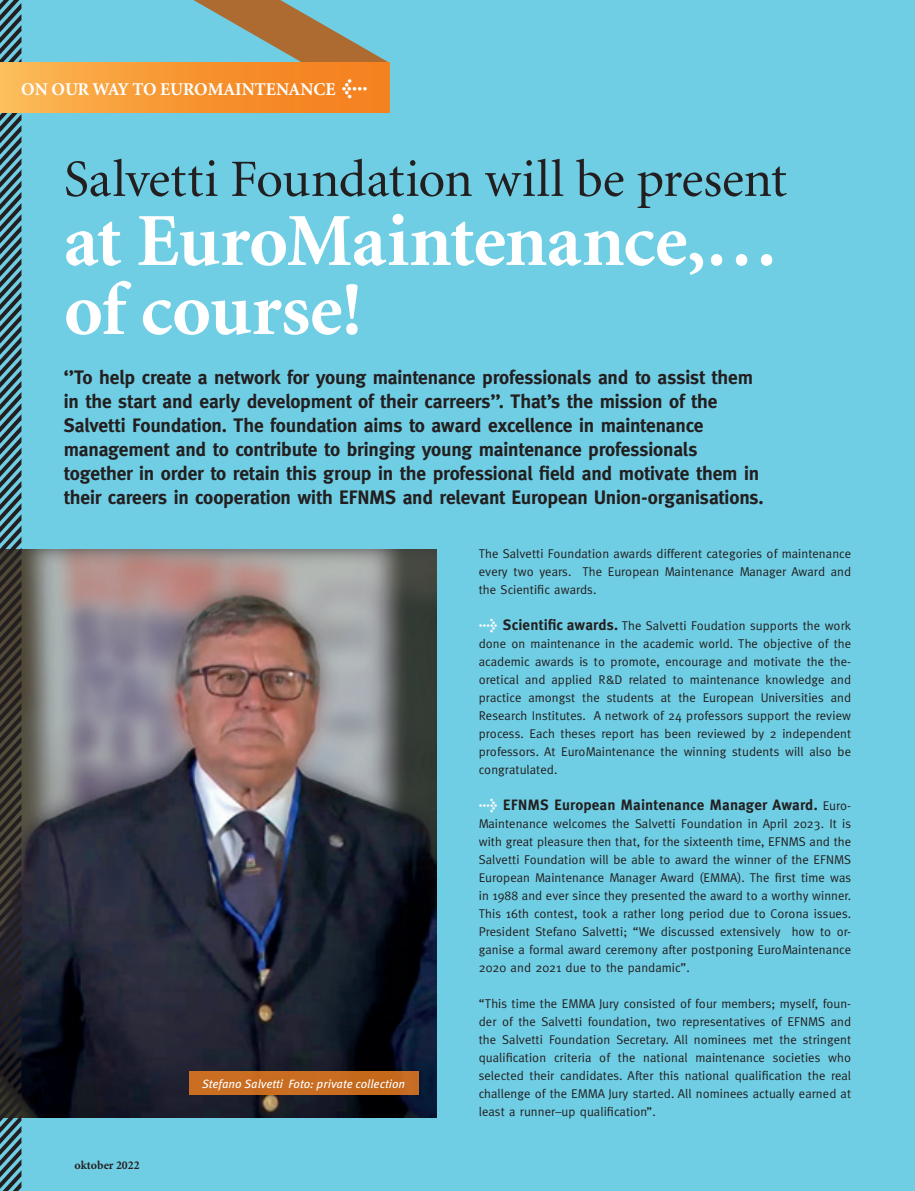
<style>
.page{position:relative;width:915px;height:1191px;background:#fff}
.page>*{position:absolute;margin:0;border:0;box-sizing:border-box;transform-origin:0 0}
.t1{font:700 75px/69px "Minion";letter-spacing:-.01em;color:#fff}
.t2{font:52.5px "Minion";letter-spacing:-.005em;color:#231f20}
.t3{font:700 19.5px/24px "Meta";letter-spacing:-.01em;color:#231f20}
.t4{font:700 18px "Minion";color:#fff}
.t5{font:700 15px "Meta Plus";color:#231f20}
.t6{font:12.75px/18px "Meta";letter-spacing:.005em;color:#231f20;text-align:justify}
.t7{font:italic 12px "Meta Pro";color:#fff}
.t8{font:700 12px "Minion";color:#231f20}
.s1{font-family:"Meta Plus";font-size:21px}
.s2{font-family:"Meta Plus";font-weight:700;font-size:15px;color:#fff}
.s3{font-family:"Meta Plus";font-weight:700;font-size:15px}
.s4{color:#fff}
.s5{font-family:"Meta";font-weight:400;font-size:12.75px}
</style>
<div class="page">
<div style="left:0;top:0;width:914px;height:1191px;background:#70cee4"></div>
<img style="left:22px;top:549px;width:414px;height:568px">
<svg style="left:0;top:0;width:22px;height:1191px"></svg>
<svg style="left:193px;top:0;width:196px;height:63px"></svg>
<div style="left:0;top:63px;width:389px;height:50px;background:linear-gradient(to right,#fbb753,#f47916)"></div>
<div style="left:189px;top:1071px;width:230px;height:23px;background:#c86d21"></div>
<h3 class="t4" style="left:21px;top:80px;width:348px">ON OUR WAY TO EUROMAINTENANCE <span class="s1">&lt;</span></h3>
<h2 class="t2" style="left:64px;top:153px;width:724px">Salvetti Foundation will be present</h2>
<h1 class="t1" style="left:64px;top:208px;width:716px">at EuroMaintenance,… of course!</h1>
<p class="t3" style="left:64px;top:365px;width:701px">‘’To help create a network for young maintenance professionals and to assist them in the start and early development of their carreers’’. That’s the mission of the Salvetti Foundation. The foundation aims to award excellence in maintenance management and to contribute to bringing young maintenance professionals together in order to retain this group in the professional field and motivate them in their careers in cooperation with EFNMS and relevant European Union-organisations.</p>
<p class="t8" style="left:74px;top:1158px;width:67px">oktober 2022</p>
<p class="t7" style="left:202px;top:1074px;width:204px">Stefano Salvetti Foto: private collection</p>
<p class="t6" style="left:478px;top:544px;width:374px">The Salvetti Foundation awards different categories of maintenance every two years. The European Maintenance Manager Award and the Scientific awards.</p>
<p class="t6" style="left:478px;top:616px;width:374px"><span class="s2">&gt;</span> <span class="s3">Scientific awards.</span> The Salvetti Foudation supports the work done on maintenance in the academic world. The objective of the academic awards is to promote, encourage and motivate the the&shy;oretical and applied R&amp;D related to maintenance knowledge and practice amongst the students at the European Universities and Research Institutes. A network of 24 professors support the review process. Each theses report has been reviewed by 2 independent professors. At EuroMaintenance the winning students will also be congratulated.</p>
<p class="t5" style="left:478px;top:796px;width:374px"><span class="s4">&gt;</span> EFNMS European Maintenance Manager Award. <span class="s5">Euro-</span></p>
<p class="t6" style="left:478px;top:814px;width:374px">Maintenance welcomes the Salvetti Foundation in April 2023. It is with great pleasure then that, for the sixteenth time, EFNMS and the Salvetti Foundation will be able to award the winner of the EFNMS European Maintenance Manager Award (EMMA). The first time was in 1988 and ever since they presented the award to a worthy winner.<br>This 16th contest, took a rather long period due to Corona issues.<br>President Stefano Salvetti; “We discussed extensively how to or&shy;ganise a formal award ceremony after postponing EuroMaintenance 2020 and 2021 due to the pandamic”.</p>
<p class="t6" style="left:478px;top:994px;width:374px">“This time the EMMA Jury consisted of four members; myself, foun&shy;der of the Salvetti foundation, two representatives of EFNMS and the Salvetti Foundation Secretary. All nominees met the stringent qualification criteria of the national maintenance societies who selected their candidates. After this national qualification the real challenge of the EMMA Jury started. All nominees actually earned at least a runner–up qualification”.</p>
</div>
